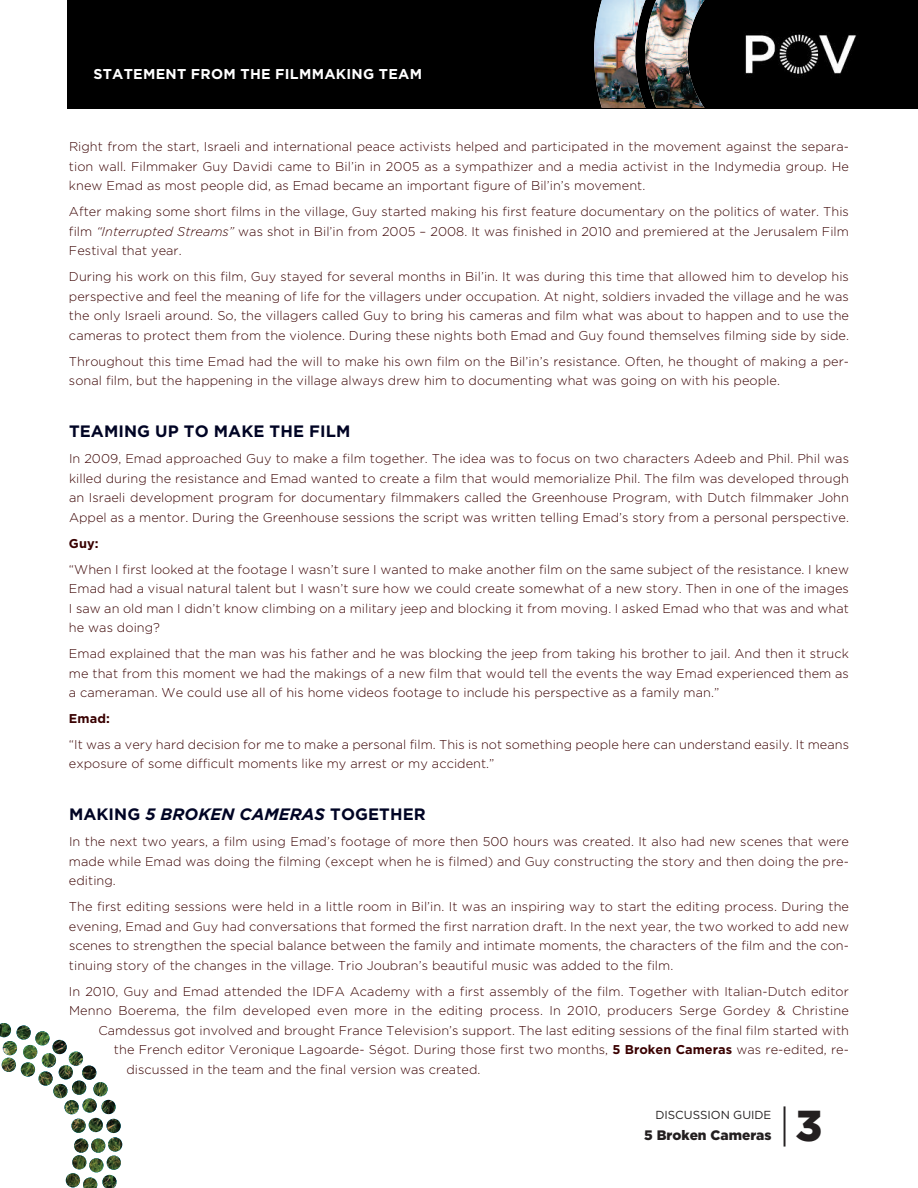
<style>
.page{position:relative;width:918px;height:1188px;background:#fff}
.page>*{position:absolute;margin:0;border:0;box-sizing:border-box;transform-origin:0 0}
.t1{font:300 43.35px "Gotham";color:#231f20}
.t2{font:700 16.5px "Gotham";letter-spacing:.005em;color:#000424}
.t3{font:700 14.25px "Gotham";letter-spacing:.02em;color:#fff}
.t4{font:900 13.65px "Gotham";color:#231f20}
.t5{font:300 12.75px/19.5px "Gotham";letter-spacing:.005em;color:#390000;text-align:justify}
.t6{font:700 12.75px "Gotham";letter-spacing:.005em;color:#390000}
.t7{font:11.7px "Gotham";color:#231f20}
.s1{font-style:italic}
.s2{font-weight:700}
.s3{font-weight:900}
</style>
<div class="page">
<div style="left:68px;top:0;width:850px;height:108px;background:#000"></div>
<img style="left:745px;top:33px;width:112px;height:43px">
<img style="left:594px;top:0;width:110px;height:108px">
<svg style="left:65px;top:1086px;width:57px;height:102px"></svg>
<img style="left:0;top:1023px;width:107px;height:110px">
<p class="t3" style="left:93px;top:66px;width:330px">STATEMENT FROM THE FILMMAKING TEAM</p>
<p class="t5" style="left:69px;top:137px;width:782px">Right from the start, Israeli and international peace activists helped and participated in the movement against the separa&shy;tion wall. Filmmaker Guy Davidi came to Bil’in in 2005 as a sympathizer and a media activist in the Indymedia group. He knew Emad as most people did, as Emad became an important figure of Bil’in’s movement.</p>
<p class="t5" style="left:69px;top:202px;width:782px">After making some short films in the village, Guy started making his first feature documentary on the politics of water. This film <span class="s1">“Interrupted Streams”</span> was shot in Bil’in from 2005 – 2008. It was finished in 2010 and premiered at the Jerusalem Film Festival that year.</p>
<p class="t5" style="left:69px;top:267px;width:782px">During his work on this film, Guy stayed for several months in Bil’in. It was during this time that allowed him to develop his perspective and feel the meaning of life for the villagers under occupation. At night, soldiers invaded the village and he was the only Israeli around. So, the villagers called Guy to bring his cameras and film what was about to happen and to use the cameras to protect them from the violence. During these nights both Emad and Guy found themselves filming side by side.</p>
<p class="t5" style="left:69px;top:351px;width:782px">Throughout this time Emad had the will to make his own film on the Bil’in’s resistance. Often, he thought of making a per&shy;sonal film, but the happening in the village always drew him to documenting what was going on with his people.</p>
<p class="t2" style="left:69px;top:422px;width:283px">TEAMING UP TO MAKE THE FILM</p>
<p class="t5" style="left:69px;top:449px;width:782px">In 2009, Emad approached Guy to make a film together. The idea was to focus on two characters Adeeb and Phil. Phil was killed during the resistance and Emad wanted to create a film that would memorialize Phil. The film was developed through an Israeli development program for documentary filmmakers called the Greenhouse Program, with Dutch filmmaker John Appel as a mentor. During the Greenhouse sessions the script was written telling Emad’s story from a personal perspective.</p>
<p class="t6" style="left:69px;top:536px;width:31px">Guy:</p>
<p class="t5" style="left:69px;top:559px;width:782px">“When I first looked at the footage I wasn’t sure I wanted to make another film on the same subject of the resistance. I knew Emad had a visual natural talent but I wasn’t sure how we could create somewhat of a new story. Then in one of the images I saw an old man I didn’t know climbing on a military jeep and blocking it from moving. I asked Emad who that was and what he was doing?</p>
<p class="t5" style="left:69px;top:644px;width:782px">Emad explained that the man was his father and he was blocking the jeep from taking his brother to jail. And then it struck me that from this moment we had the makings of a new film that would tell the events the way Emad experienced them as a cameraman. We could use all of his home videos footage to include his perspective as a family man.”</p>
<p class="t6" style="left:69px;top:711px;width:42px">Emad:</p>
<p class="t5" style="left:69px;top:735px;width:782px">“It was a very hard decision for me to make a personal film. This is not something people here can understand easily. It means exposure of some difficult moments like my arrest or my accident.”</p>
<p class="t2" style="left:69px;top:805px;width:358px">MAKING <span class="s1">5 BROKEN CAMERAS</span> TOGETHER</p>
<p class="t5" style="left:69px;top:832px;width:782px">In the next two years, a film using Emad’s footage of more then 500 hours was created. It also had new scenes that were made while Emad was doing the filming (except when he is filmed) and Guy constructing the story and then doing the pre&shy;editing.</p>
<p class="t5" style="left:69px;top:897px;width:782px">The first editing sessions were held in a little room in Bil’in. It was an inspiring way to start the editing process. During the evening, Emad and Guy had conversations that formed the first narration draft. In the next year, the two worked to add new scenes to strengthen the special balance between the family and intimate moments, the characters of the film and the con&shy;tinuing story of the changes in the village. Trio Joubran’s beautiful music was added to the film.</p>
<p class="t5" style="left:69px;top:981px;width:782px">In 2010, Guy and Emad attended the IDFA Academy with a first assembly of the film. Together with Italian-Dutch editor</p>
<p class="t5" style="left:69px;top:1001px;width:781px">Menno Boerema, the film developed even more in the editing process. In 2010, producers Serge Gordey &amp; Christine</p>
<p class="t5" style="left:98px;top:1020px;width:752px">Camdessus got involved and brought France Television’s support. The last editing sessions of the final film started with</p>
<p class="t5" style="left:114px;top:1040px;width:736px">the French editor Veronique Lagoarde- Ségot. During those first two months, <span class="s2">5 Broken Cameras</span> was re-edited, re-</p>
<p class="t5" style="left:126px;top:1059px;width:355px">discussed in the team and the final version was created.</p>
<p class="t7" style="left:655px;top:1108px;width:117px">DISCUSSION GUIDE</p>
<p class="t4" style="left:644px;top:1127px;width:129px">5 Broken Cameras</p>
<h1 class="t1" style="left:779px;top:1102px;width:45px">|<span class="s3">3</span></h1>
</div>
